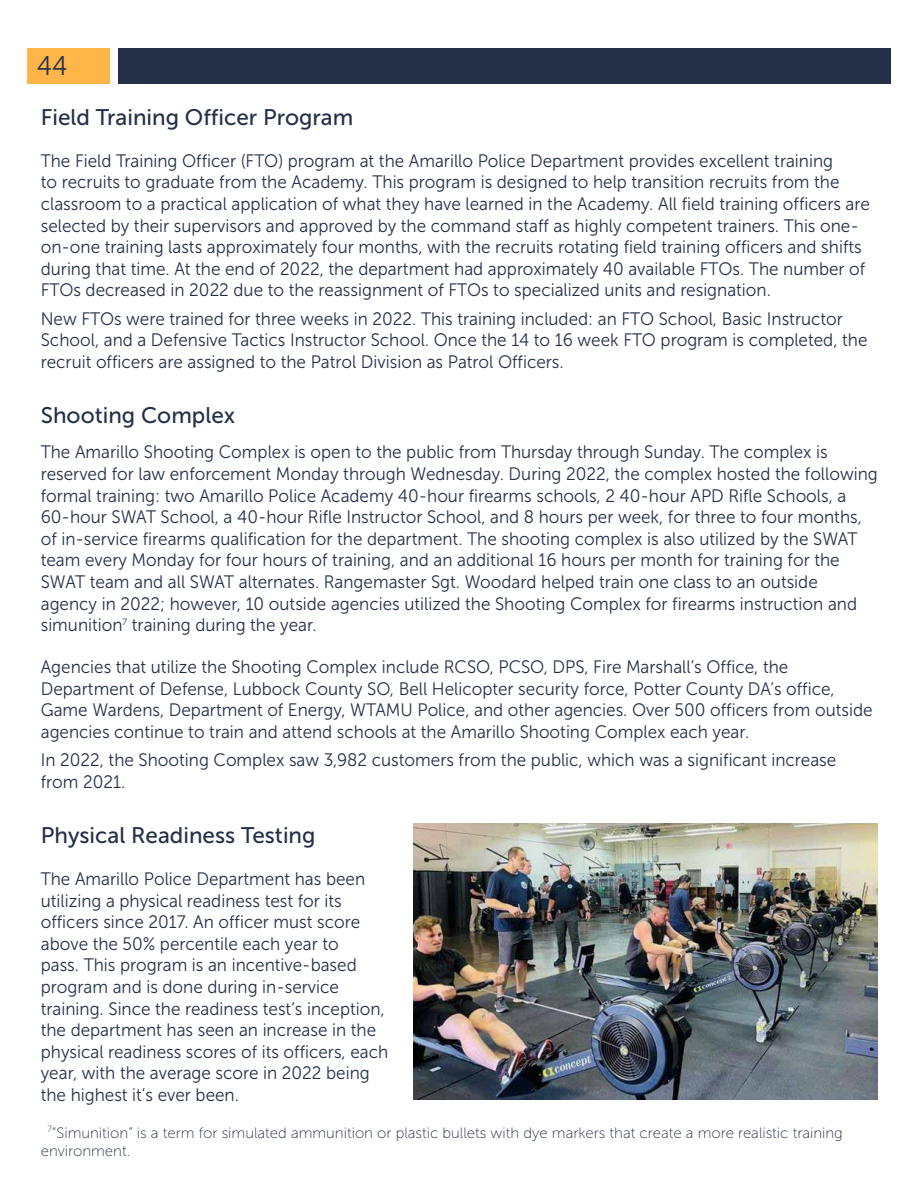
<style>
.page{position:relative;width:918px;height:1188px;background:#fff}
.page>*{position:absolute;margin:0;border:0;box-sizing:border-box;transform-origin:0 0}
.t1{font:27px "Museo Sans 300";color:#243048;scale:.95 1}
.t2{font:22.5px "Museo Sans 500";color:#243048}
.t3{font:18px/21.6px "Museo Sans 300";color:#243048;scale:.95 1}
.t4{font:15px/18px "Museo Sans 100";color:#243048}
</style>
<div class="page">
<div style="left:119px;top:49px;width:772px;height:35px;background:#243048"></div>
<div style="left:27px;top:49px;width:82px;height:35px;background:#ffb548"></div>
<img style="left:414px;top:823px;width:464px;height:276px">
<h1 class="t1" style="left:37px;top:51px;width:34px">44</h1>
<p class="t2" style="left:41px;top:105px;width:314px">Field Training Officer Program</p>
<p class="t3" style="left:41px;top:150px;width:874px">The Field Training Officer (FTO) program at the Amarillo Police Department provides excellent training<br>to recruits to graduate from the Academy. This program is designed to help transition recruits from the classroom to a practical application of what they have learned in the Academy. All field training officers are selected by their supervisors and approved by the command staff as highly competent trainers. This one&shy;on-one training lasts approximately four months, with the recruits rotating field training officers and shifts during that time. At the end of 2022, the department had approximately 40 available FTOs. The number of FTOs decreased in 2022 due to the reassignment of FTOs to specialized units and resignation.</p>
<p class="t3" style="left:41px;top:308px;width:872px">New FTOs were trained for three weeks in 2022. This training included: an FTO School, Basic Instructor<br>School, and a Defensive Tactics Instructor School. Once the 14 to 16 week FTO program is completed, the recruit officers are assigned to the Patrol Division as Patrol Officers.</p>
<p class="t2" style="left:41px;top:403px;width:196px">Shooting Complex</p>
<p class="t3" style="left:41px;top:441px;width:883px">The Amarillo Shooting Complex is open to the public from Thursday through Sunday. The complex is reserved for law enforcement Monday through Wednesday. During 2022, the complex hosted the following formal training: two Amarillo Police Academy 40-hour firearms schools, 2 40-hour APD Rifle Schools, a 60-hour SWAT School, a 40-hour Rifle Instructor School, and 8 hours per week, for three to four months, of in-service firearms qualification for the department. The shooting complex is also utilized by the SWAT team every Monday for four hours of training, and an additional 16 hours per month for training for the SWAT team and all SWAT alternates. Rangemaster Sgt. Woodard helped train one class to an outside agency in 2022; however, 10 outside agencies utilized the Shooting Complex for firearms instruction and simunition<sup>7</sup> training during the year.</p>
<p class="t3" style="left:41px;top:656px;width:877px">Agencies that utilize the Shooting Complex include RCSO, PCSO, DPS, Fire Marshall’s Office, the Department of Defense, Lubbock County SO, Bell Helicopter security force, Potter County DA’s office, Game Wardens, Department of Energy, WTAMU Police, and other agencies. Over 500 officers from outside agencies continue to train and attend schools at the Amarillo Shooting Complex each year.</p>
<p class="t3" style="left:41px;top:749px;width:839px">In 2022, the Shooting Complex saw 3,982 customers from the public, which was a significant increase from 2021.</p>
<p class="t2" style="left:41px;top:823px;width:276px">Physical Readiness Testing</p>
<p class="t3" style="left:41px;top:868px;width:367px">The Amarillo Police Department has been utilizing a physical readiness test for its officers since 2017. An officer must score above the 50% percentile each year to<br>pass. This program is an incentive-based program and is done during in-service training. Since the readiness test’s inception, the department has seen an increase in the physical readiness scores of its officers, each year, with the average score in 2022 being the highest it’s ever been.</p>
<p class="t4" style="left:41px;top:1124px;width:804px;text-indent:7px"><sup>7</sup>“Simunition” is a term for simulated ammunition or plastic bullets with dye markers that create a more realistic training environment.</p>
</div>
